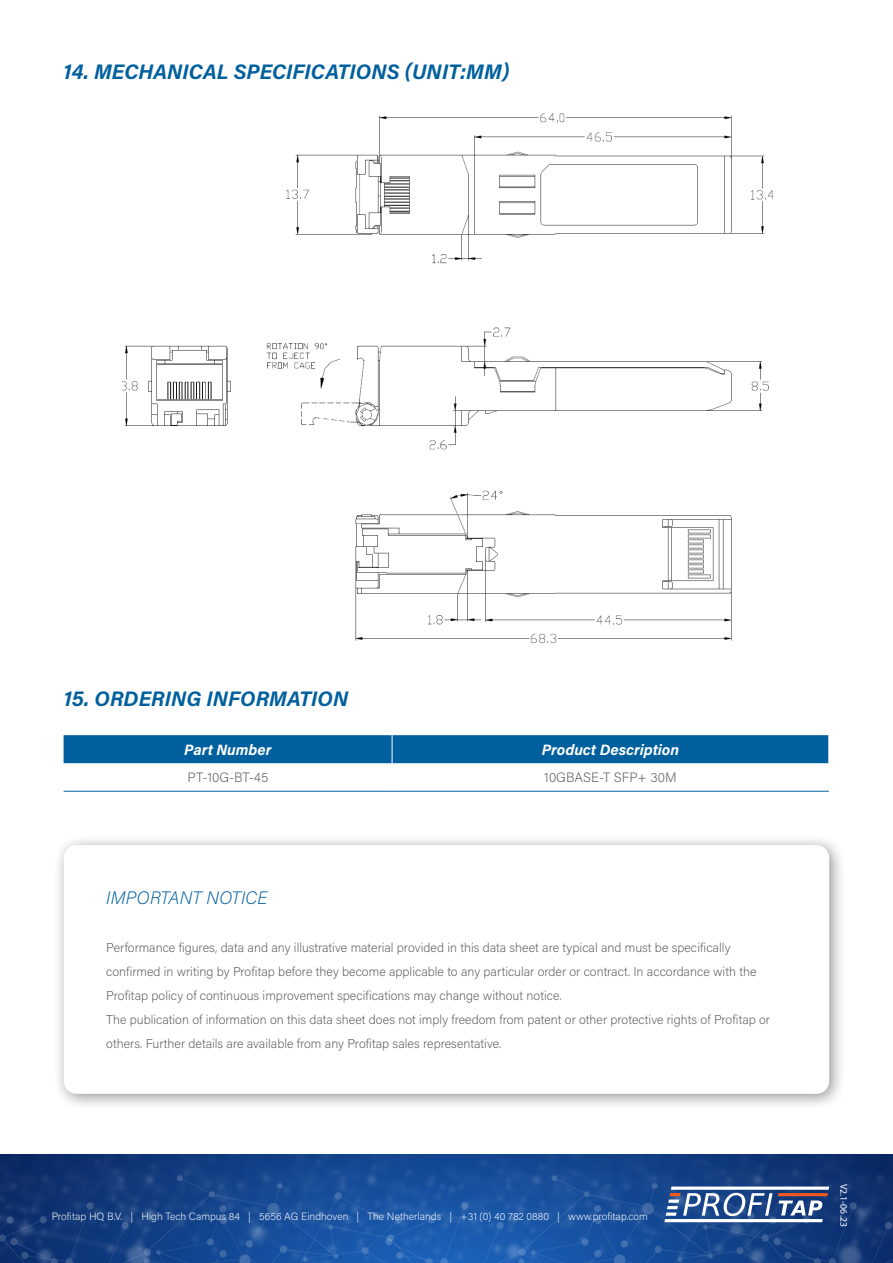
<style>
.page{position:relative;width:893px;height:1263px;background:#fff}
.page>*{position:absolute;margin:0;border:0;box-sizing:border-box;transform-origin:0 0}
.t1{font:italic 700 21px "Acumin Pro";letter-spacing:.005em;color:#00609e}
.t2{font:italic 200 18px "Acumin Pro";letter-spacing:.01em;color:#00609e}
.t3{font:italic 700 15px "Acumin Pro";color:#fff}
.t4{font:200 13.5px "Acumin Pro";letter-spacing:.005em;color:#58595b}
.t5{font:200 12.75px/24px "Acumin Pro";color:#58595b}
.t6{font:200 10.5px "Acumin Pro";color:#fff}
.t7{font:9.9px "Myriad Pro";color:#fff}
</style>
<div class="page">
<img style="left:0;top:1154px;width:893px;height:109px">
<svg style="left:664px;top:1186px;width:165px;height:36px"></svg>
<div style="left:64px;top:735px;width:765px;height:28px;background:#00609e"></div>
<hr style="left:64px;top:791px;width:328px;height:1px;background:#00609e">
<hr style="left:392px;top:791px;width:437px;height:1px;background:#00609e">
<div style="left:52px;top:834px;width:794px;height:277px;background:#000;opacity:.42"></div>
<div style="left:64px;top:845px;width:765px;height:249px;background:#fff;border-radius:13px"></div>
<img style="left:122px;top:113px;width:652px;height:531px">
<h1 class="t1" style="left:63px;top:57px;width:448px">14. MECHANICAL SPECIFICATIONS (UNIT:MM)</h1>
<h1 class="t1" style="left:64px;top:684px;width:286px">15. ORDERING INFORMATION</h1>
<p class="t3" style="left:184px;top:739px;width:89px">Part Number</p>
<p class="t3" style="left:542px;top:739px;width:139px">Product Description</p>
<p class="t4" style="left:188px;top:768px;width:82px">PT-10G-BT-45</p>
<p class="t4" style="left:544px;top:768px;width:134px">10GBASE-T SFP+ 30M</p>
<h2 class="t2" style="left:106px;top:885px;width:163px">IMPORTANT NOTICE</h2>
<p class="t5" style="left:106px;top:935px;width:665px">Performance figures, data and any illustrative material provided in this data sheet are typical and must be specifically confirmed in writing by Profitap before they become applicable to any particular order or contract. In accordance with the Profitap policy of continuous improvement specifications may change without notice.<br>The publication of information on this data sheet does not imply freedom from patent or other protective rights of Profitap or others. Further details are available from any Profitap sales representative.</p>
<p class="t6" style="left:52px;top:1209px;width:598px">Profitap HQ B.V. | High Tech Campus 84 | 5656 AG Eindhoven | The Netherlands | +31 (0) 40 782 0880 | www.profitap.com</p>
<p class="t7" style="left:850px;top:1184px;width:44px;rotate:90deg">V2.1-06.23</p>
</div>
